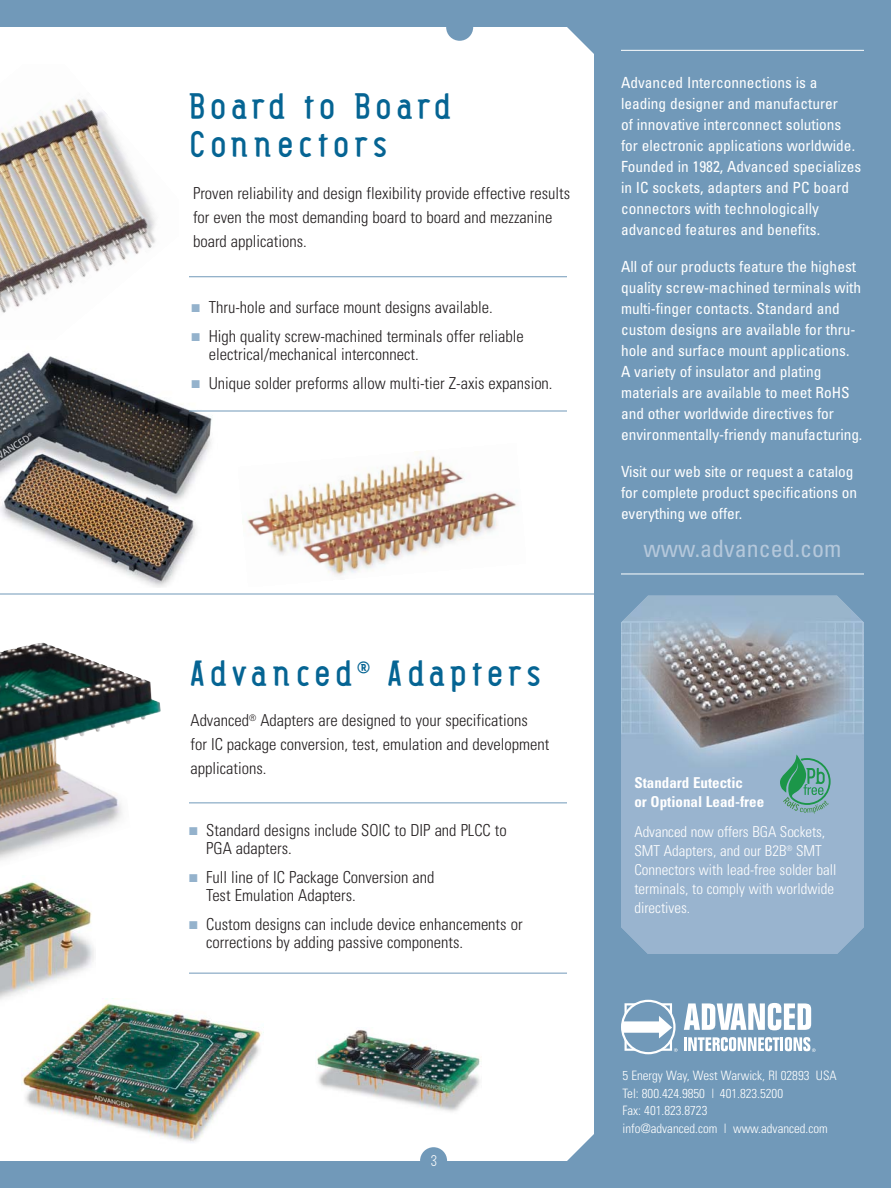
<style>
.page{position:relative;width:891px;height:1188px;background:#7199b9}
.page>*{position:absolute;margin:0;border:0;box-sizing:border-box;transform-origin:0 0}
.t1{font:700 30px/37.5px "Barkpipe";letter-spacing:.15em;color:#056493}
.t2{font:condensed 24px "Univers";color:#b5c8db}
.t3{font:300 condensed 16.5px/24px "Univers";color:#231f20}
.t4{font:condensed 15.3px/21px "Univers";color:#fff}
.t5{font:300 condensed 15px/19px "Univers";color:#fff}
.t6{font:700 condensed 15px/19px "Univers";color:#fff}
.t7{font:300 13.5px "Barkpipe";color:#fff}
.t8{font:300 condensed 12.9px/17.7px "Univers";color:#fff}
.s1{color:#94b2cc}
</style>
<div class="page">
<div style="left:0;top:27px;width:594px;height:1134px;background:#fff"></div>
<div style="left:420px;top:1147px;width:27px;height:27px;background:#7199b9;border-radius:50%"></div>
<div style="left:446px;top:14px;width:27px;height:27px;background:#7199b9;border-radius:50%"></div>
<svg style="left:327px;top:435px;width:20px;height:1px"></svg>
<svg style="left:684px;top:1003px;width:127px;height:27px"></svg>
<svg style="left:684px;top:1037px;width:132px;height:15px"></svg>
<svg style="left:621px;top:1000px;width:57px;height:54px"></svg>
<hr style="left:621px;top:50px;width:243px;height:1px;background:#fff">
<hr style="left:621px;top:574px;width:243px;height:1px;background:#fff">
<img style="left:621px;top:596px;width:243px;height:358px">
<hr style="left:189px;top:802px;width:378px;height:1px;background:#7199b9">
<hr style="left:189px;top:973px;width:378px;height:1px;background:#7199b9">
<hr style="left:0;top:594px;width:594px;height:1px;background:#7199b9">
<img style="left:0;top:64px;width:179px;height:276px">
<img style="left:239px;top:443px;width:287px;height:143px">
<img style="left:0;top:346px;width:218px;height:241px">
<hr style="left:189px;top:276px;width:378px;height:1px;background:#7199b9">
<hr style="left:189px;top:411px;width:378px;height:1px;background:#7199b9">
<img style="left:0;top:642px;width:161px;height:231px">
<img style="left:22px;top:999px;width:242px;height:144px">
<svg style="left:780px;top:754px;width:51px;height:59px;background:#6da89f"></svg>
<img style="left:316px;top:1028px;width:165px;height:97px">
<img style="left:0;top:876px;width:96px;height:136px">
<h1 class="t1" style="left:189px;top:91px;width:263px">Board to Board<br>Connectors</h1>
<p class="t3" style="left:193px;top:182px;width:379px">Proven reliability and design flexibility provide effective results for even the most demanding board to board and mezzanine board applications.</p>
<p class="t3" style="left:192px;top:297px;width:303px"><span class="s1">■</span> Thru-hole and surface mount designs available.</p>
<p class="t3" style="left:209px;top:329px;width:317px;line-height:18px;text-indent:-17px"><span class="s1">■</span> High quality screw-machined terminals offer reliable electrical/mechanical interconnect.</p>
<p class="t3" style="left:192px;top:373px;width:363px"><span class="s1">■</span> Unique solder preforms allow multi-tier Z-axis expansion.</p>
<h1 class="t1" style="left:189px;top:658px;width:355px">Advanced <sup>®</sup> Adapters</h1>
<p class="t3" style="left:190px;top:710px;width:360px">Advanced<sup>®</sup> Adapters are designed to your specifications<br>for IC package conversion, test, emulation and development applications.</p>
<p class="t3" style="left:206px;top:823px;width:302px;line-height:18px;text-indent:-17px"><span class="s1">■</span> Standard designs include SOIC to DIP and PLCC to<br>PGA adapters.</p>
<p class="t3" style="left:206px;top:870px;width:230px;line-height:18px;text-indent:-17px"><span class="s1">■</span> Full line of IC Package Conversion and<br>Test Emulation Adapters.</p>
<p class="t3" style="left:206px;top:917px;width:318px;line-height:18px;text-indent:-17px"><span class="s1">■</span> Custom designs can include device enhancements or corrections by adding passive components.</p>
<p class="t7" style="left:430px;top:1154px;width:9px">3</p>
<p class="t4" style="left:621px;top:73px;width:242px">Advanced Interconnections is a leading designer and manufacturer<br>of innovative interconnect solutions for electronic applications worldwide.<br>Founded in 1982, Advanced specializes in IC sockets, adapters and PC board connectors with technologically advanced features and benefits.</p>
<p class="t4" style="left:621px;top:258px;width:243px">All of our products feature the highest quality screw-machined terminals with multi-finger contacts. Standard and custom designs are available for thru&shy;hole and surface mount applications.<br>A variety of insulator and plating materials are available to meet RoHS and other worldwide directives for environmentally-friendy manufacturing.</p>
<p class="t4" style="left:621px;top:463px;width:238px">Visit our web site or request a catalog for complete product specifications on everything we offer.</p>
<h2 class="t2" style="left:644px;top:539px;width:199px">www.advanced.com</h2>
<p class="t6" style="left:634px;top:775px;width:131px">Standard Eutectic<br>or Optional Lead-free</p>
<p class="t5" style="left:634px;top:824px;width:204px">Advanced now offers BGA Sockets,<br>SMT Adapters, and our B2B<sup>®</sup> SMT<br>Connectors with lead-free solder ball terminals, to comply with worldwide directives.</p>
<p class="t8" style="left:623px;top:1068px;width:216px">5 Energy Way, West Warwick, RI 02893 USA Tel: 800.424.9850 | 401.823.5200<br>Fax: 401.823.8723<br>info@advanced.com | www.advanced.com</p>
</div>
